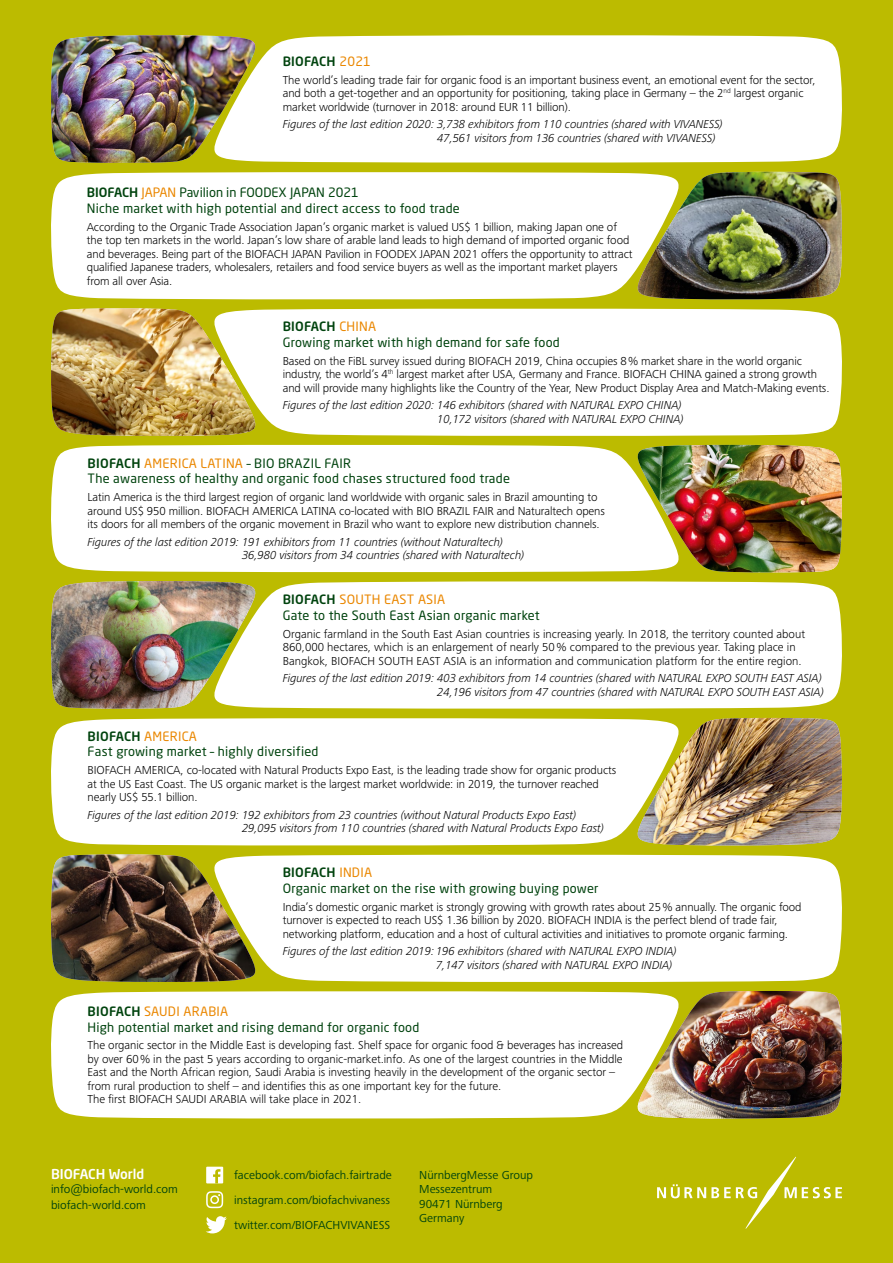
<style>
.page{position:relative;width:893px;height:1263px;background:#bcbb00}
.page>*{position:absolute;margin:0;border:0;box-sizing:border-box;transform-origin:0 0}
.t1{font:500 13.5px "Neo Sans Std";color:#fff}
.Untertitel{font:12.75px "Neo Sans Std";letter-spacing:.02em;color:#00430e}
.t2{font:500 12.75px "Neo Sans Std";letter-spacing:.02em;color:#00430e}
.t3{font:12.75px "Neo Sans Std";letter-spacing:.02em;color:#ea8700}
.Untertitel-2{font:12.75px "Neo Sans Std";color:#00430e}
.Text{font:300 12px/13.5px "Frutiger Next LTW1 G";letter-spacing:-.01em;color:#000}
.Kursiv{font:italic 300 12px/13.5px "Frutiger Next LTW1 G";letter-spacing:-.01em;color:#000}
.DEU_Copy{font:12px "Frutiger Next LTW1 G";color:#00430e}
.s1{font-weight:400;color:#ea8700}
.s2{font-weight:500}
.s3{color:#ea8700}
.s4{font-weight:500;color:#00430e}
</style>
<div class="page">
<div style="left:260px;top:35px;width:582px;height:128px;background:#fff"></div>
<img style="left:51px;top:35px;width:206px;height:128px">
<div style="left:51px;top:172px;width:582px;height:128px;background:#fff"></div>
<svg style="left:633px;top:171px;width:160px;height:103px"></svg>
<img style="left:636px;top:172px;width:206px;height:128px">
<div style="left:260px;top:308px;width:582px;height:128px;background:#fff"></div>
<img style="left:51px;top:308px;width:206px;height:128px">
<div style="left:51px;top:444px;width:582px;height:128px;background:#fff"></div>
<svg style="left:633px;top:444px;width:123px;height:127px"></svg>
<img style="left:636px;top:445px;width:206px;height:128px">
<div style="left:260px;top:581px;width:582px;height:128px;background:#fff"></div>
<svg style="left:257px;top:607px;width:3px;height:101px"></svg>
<img style="left:51px;top:581px;width:206px;height:128px">
<div style="left:51px;top:718px;width:582px;height:128px;background:#fff"></div>
<svg style="left:633px;top:717px;width:149px;height:103px"></svg>
<img style="left:636px;top:718px;width:206px;height:128px">
<div style="left:260px;top:854px;width:582px;height:128px;background:#fff"></div>
<img style="left:51px;top:854px;width:206px;height:128px">
<div style="left:51px;top:991px;width:582px;height:128px;background:#fff"></div>
<svg style="left:633px;top:992px;width:5px;height:117px"></svg>
<img style="left:638px;top:991px;width:204px;height:128px">
<div style="left:206px;top:1167px;width:17px;height:16px;background:#fff"></div>
<svg style="left:213px;top:1169px;width:7px;height:14px"></svg>
<svg style="left:206px;top:1191px;width:17px;height:17px"></svg>
<svg style="left:206px;top:1216px;width:21px;height:17px"></svg>
<svg style="left:657px;top:1157px;width:185px;height:72px"></svg>
<p class="t2" style="left:283px;top:53px;width:90px">BIOFACH <span class="s1">2021</span></p>
<p class="Text" style="left:283px;top:73px;width:534px">The world’s leading trade fair for organic food is an important business event, an emotional event for the sector, and both a get-together and an opportunity for positioning, taking place in Germany – the 2<sup>nd</sup> largest organic market worldwide (turnover in 2018: around EUR 11 billion).</p>
<p class="Kursiv" style="left:437px;top:118px;width:287px;text-indent:-154px">Figures of the last edition 2020: 3,738 exhibitors from 110 countries (shared with VIVANESS)<br>47,561 visitors from 136 countries (shared with VIVANESS)</p>
<p class="Untertitel-2" style="left:87px;top:185px;width:273px"><span class="s2">BIOFACH</span> <span class="s3">JAPAN</span> Pavilion in FOODEX JAPAN 2021</p>
<p class="Untertitel" style="left:87px;top:200px;width:374px">Niche market with high potential and direct access to food trade</p>
<p class="Text" style="left:87px;top:220px;width:547px">According to the Organic Trade Association Japan’s organic market is valued US$ 1 billion, making Japan one of the top ten markets in the world. Japan’s low share of arable land leads to high demand of imported organic food and beverages. Being part of the BIOFACH JAPAN Pavilion in FOODEX JAPAN 2021 offers the opportunity to attract qualified Japanese traders, wholesalers, retailers and food service buyers as well as the important market players from all over Asia.</p>
<p class="t2" style="left:283px;top:318px;width:95px">BIOFACH <span class="s1">CHINA</span></p>
<p class="Untertitel" style="left:283px;top:334px;width:279px">Growing market with high demand for safe food</p>
<p class="Text" style="left:283px;top:354px;width:548px">Based on the FiBL survey issued during BIOFACH 2019, China occupies 8% market share in the world organic industry, the world’s 4<sup>th</sup> largest market after USA, Germany and France. BIOFACH CHINA gained a strong growth and will provide many highlights like the Country of the Year, New Product Display Area and Match-Making events.</p>
<p class="Kursiv" style="left:283px;top:399px;width:402px;text-align:right">Figures of the last edition 2020: 146 exhibitors (shared with NATURAL EXPO CHINA)<br>10,172 visitors (shared with NATURAL EXPO CHINA)</p>
<p class="Untertitel" style="left:88px;top:455px;width:265px"><span class="s2">BIOFACH</span> <span class="s3">AMERICA LATINA</span> – BIO BRAZIL FAIR</p>
<p class="Untertitel" style="left:88px;top:471px;width:424px">The awareness of healthy and organic food chases structured food trade</p>
<p class="Text" style="left:88px;top:490px;width:519px">Latin America is the third largest region of organic land worldwide with organic sales in Brazil amounting to around US$ 950 million. BIOFACH AMERICA LATINA co-located with BIO BRAZIL FAIR and Naturaltech opens its doors for all members of the organic movement in Brazil who want to explore new distribution channels.</p>
<p class="Kursiv" style="left:242px;top:535px;width:284px;text-indent:-154px">Figures of the last edition 2019: 191 exhibitors from 11 countries (without Naturaltech)<br>36,980 visitors from 34 countries (shared with Naturaltech)</p>
<p class="t3" style="left:283px;top:592px;width:164px"><span class="s4">BIOFACH</span> SOUTH EAST ASIA</p>
<p class="Untertitel" style="left:283px;top:607px;width:258px">Gate to the South East Asian organic market</p>
<p class="Text" style="left:283px;top:627px;width:524px">Organic farmland in the South East Asian countries is increasing yearly. In 2018, the territory counted about<br>860,000 hectares, which is an enlargement of nearly 50% compared to the previous year. Taking place in<br>Bangkok, BIOFACH SOUTH EAST ASIA is an information and communication platform for the entire region.</p>
<p class="Kursiv" style="left:283px;top:672px;width:542px;text-align:right">Figures of the last edition 2019: 403 exhibitors from 14 countries (shared with NATURAL EXPO SOUTH EAST ASIA)<br>24,196 visitors from 47 countries (shared with NATURAL EXPO SOUTH EAST ASIA)</p>
<p class="t2" style="left:88px;top:728px;width:111px">BIOFACH <span class="s1">AMERICA</span></p>
<p class="Untertitel" style="left:88px;top:744px;width:232px">Fast growing market – highly diversified</p>
<p class="Text" style="left:88px;top:763px;width:530px">BIOFACH AMERICA, co-located with Natural Products Expo East, is the leading trade show for organic products at the US East Coast. The US organic market is the largest market worldwide: in 2019, the turnover reached nearly US$ 55.1 billion.</p>
<p class="Kursiv" style="left:242px;top:808px;width:363px;text-indent:-154px">Figures of the last edition 2019: 192 exhibitors from 23 countries (without Natural Products Expo East)<br>29,095 visitors from 110 countries (shared with Natural Products Expo East)</p>
<p class="t2" style="left:283px;top:864px;width:91px">BIOFACH <span class="s1">INDIA</span></p>
<p class="Untertitel" style="left:283px;top:880px;width:317px">Organic market on the rise with growing buying power</p>
<p class="Text" style="left:283px;top:900px;width:520px">India’s domestic organic market is strongly growing with growth rates about 25% annually. The organic food turnover is expected to reach US$ 1.36 billion by 2020. BIOFACH INDIA is the perfect blend of trade fair, networking platform, education and a host of cultural activities and initiatives to promote organic farming.</p>
<p class="Kursiv" style="left:436px;top:945px;width:242px;text-indent:-153px">Figures of the last edition 2019: 196 exhibitors (shared with NATURAL EXPO INDIA)<br>7,147 visitors (shared with NATURAL EXPO INDIA)</p>
<p class="t3" style="left:88px;top:1003px;width:142px"><span class="s4">BIOFACH</span> SAUDI ARABIA</p>
<p class="Untertitel" style="left:88px;top:1019px;width:333px">High potential market and rising demand for organic food</p>
<p class="Text" style="left:88px;top:1038px;width:537px">The organic sector in the Middle East is developing fast. Shelf space for organic food &amp; beverages has increased by over 60% in the past 5 years according to organic-market.info. As one of the largest countries in the Middle East and the North African region, Saudi Arabia is investing heavily in the development of the organic sector – from rural production to shelf – and identifies this as one important key for the future.<br>The first BIOFACH SAUDI ARABIA will take place in 2021.</p>
<p class="t1" style="left:51px;top:1165px;width:95px">BIOFACH World</p>
<p class="DEU_Copy" style="left:51px;top:1182px;width:128px">info@biofach-world.com</p>
<p class="DEU_Copy" style="left:51px;top:1198px;width:96px">biofach-world.com</p>
<p class="DEU_Copy" style="left:234px;top:1168px;width:159px">facebook.com/biofach.fairtrade</p>
<p class="DEU_Copy" style="left:234px;top:1193px;width:158px">instagram.com/biofachvivaness</p>
<p class="DEU_Copy" style="left:234px;top:1218px;width:158px">twitter.com/BIOFACHVIVANESS</p>
<p class="DEU_Copy" style="left:419px;top:1168px;width:115px">NürnbergMesse Group</p>
<p class="DEU_Copy" style="left:419px;top:1182px;width:75px">Messezentrum</p>
<p class="DEU_Copy" style="left:419px;top:1197px;width:85px">90471 Nürnberg</p>
<p class="DEU_Copy" style="left:419px;top:1211px;width:47px">Germany</p>
</div>
